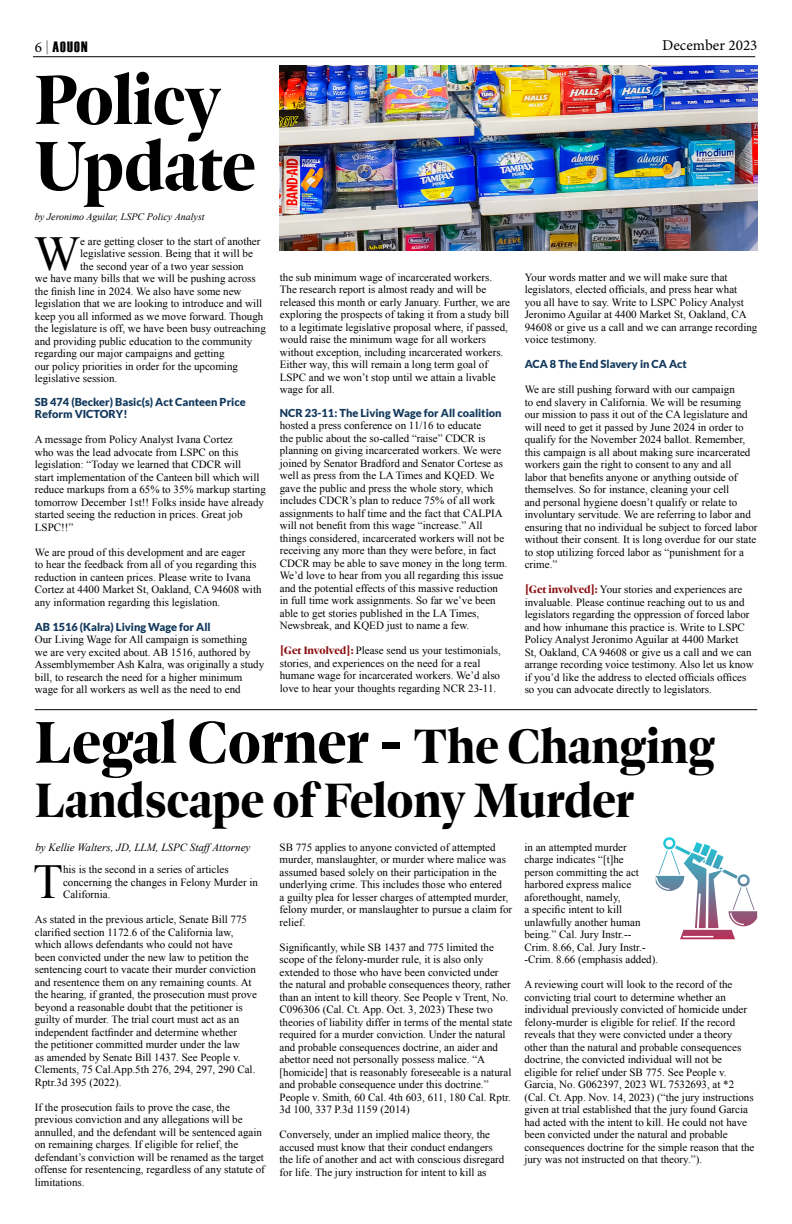
<style>
.page{position:relative;width:792px;height:1224px;background:#fff}
.page>*{position:absolute;margin:0;border:0;box-sizing:border-box;transform-origin:0 0}
.t1{font:700 72px/66px "Dejanire Headline";letter-spacing:-.01em;color:#000;scale:.96 1}
.t2{font:700 61px "Dejanire Headline";letter-spacing:-.01em;color:#000;scale:.96 1}
.t3{font:700 50px "Dejanire Headline";letter-spacing:-.01em;color:#000;scale:.96 1}
.t4{font:48.8px "Times New Roman";color:#000}
.t5{font:15px "Minion Variable Concept";color:#000}
.t6{font:15px "Haettenschweiler";letter-spacing:.075em;color:#000}
.t7{font:11px/12.5px "Times New Roman";color:#000}
.t8{font:900 11px/12.5px "Lato";color:#13395d}
.t9{font:italic 11px "Times New Roman";color:#000}
.t10{font:italic 10px "Times New Roman";color:#000}
.s1{font-family:"Minion Variable Concept"}
.s2{font-family:"Graphik";font-weight:200}
.s3{font-family:"Dejanire Headline";font-weight:700;color:#8b0f12}
.s4{font-size:50px}
</style>
<div class="page">
<hr style="left:33px;top:57px;width:722px;height:1px;background:#000">
<hr style="left:35px;top:709px;width:722px;height:1px;background:#000">
<svg style="left:656px;top:837px;width:101px;height:102px"></svg>
<img style="left:280px;top:65px;width:478px;height:186px">
<h3 class="t6" style="left:35px;top:37px;width:54px"><span class="s1">6</span> <span class="s2">|</span> AOUON</h3>
<h3 class="t5" style="left:662px;top:35px;width:97px">December 2023</h3>
<h1 class="t1" style="left:35px;top:66px;width:232px">Policy<br>Update</h1>
<p class="t10" style="left:35px;top:210px;width:171px">by Jeronimo Aguilar, LSPC Policy Analyst</p>
<h3 class="t4" style="left:34px;top:221px;width:48px">W</h3>
<p class="t7" style="left:80px;top:235px;width:182px">e are getting closer to the start of another</p>
<p class="t7" style="left:80px;top:247px;width:174px">legislative session. Being that it will be</p>
<p class="t7" style="left:80px;top:260px;width:165px">the second year of a two year session</p>
<p class="t7" style="left:35px;top:272px;width:222px">we have many bills that we will be pushing across</p>
<p class="t7" style="left:35px;top:285px;width:208px">the finish line in 2024. We also have some new</p>
<p class="t7" style="left:35px;top:297px;width:229px">legislation that we are looking to introduce and will</p>
<p class="t7" style="left:35px;top:310px;width:230px">keep you all informed as we move forward. Though</p>
<p class="t7" style="left:35px;top:322px;width:233px">the legislature is off, we have been busy outreaching</p>
<p class="t7" style="left:35px;top:335px;width:219px">and providing public education to the community</p>
<p class="t7" style="left:35px;top:347px;width:191px">regarding our major campaigns and getting</p>
<p class="t7" style="left:35px;top:360px;width:205px">our policy priorities in order for the upcoming</p>
<p class="t7" style="left:35px;top:372px;width:84px">legislative session.</p>
<p class="t8" style="left:35px;top:395px;width:212px">SB 474 (Becker) Basic(s) Act Canteen Price<br>Reform VICTORY!</p>
<p class="t7" style="left:35px;top:433px;width:232px">A message from Policy Analyst Ivana Cortez<br>who was the lead advocate from LSPC on this legislation: “Today we learned that CDCR will<br>start implementation of the Canteen bill which will reduce markups from a 65% to 35% markup starting tomorrow December 1st!! Folks inside have already started seeing the reduction in prices. Great job LSPC!!”</p>
<p class="t7" style="left:35px;top:546px;width:228px">We are proud of this development and are eager<br>to hear the feedback from all of you regarding this reduction in canteen prices. Please write to Ivana Cortez at 4400 Market St, Oakland, CA 94608 with any information regarding this legislation.</p>
<p class="t8" style="left:35px;top:620px;width:177px">AB 1516 (Kalra) Living Wage for All</p>
<p class="t7" style="left:35px;top:633px;width:231px">Our Living Wage for All campaign is something<br>we are very excited about. AB 1516, authored by Assemblymember Ash Kalra, was originally a study bill, to research the need for a higher minimum wage for all workers as well as the need to end</p>
<p class="t7" style="left:280px;top:271px;width:232px">the sub minimum wage of incarcerated workers.<br>The research report is almost ready and will be released this month or early January. Further, we are exploring the prospects of taking it from a study bill to a legitimate legislative proposal where, if passed, would raise the minimum wage for all workers without exception, including incarcerated workers.<br>Either way, this will remain a long term goal of LSPC and we won’t stop until we attain a livable wage for all.</p>
<p class="t8" style="left:280px;top:406px;width:223px">NCR 23-11: The Living Wage for All coalition</p>
<p class="t7" style="left:280px;top:419px;width:229px">hosted a press conference on 11/16 to educate<br>the public about the so-called “raise” CDCR is planning on giving incarcerated workers. We were joined by Senator Bradford and Senator Cortese as well as press from the LA Times and KQED. We gave the public and press the whole story, which includes CDCR’s plan to reduce 75% of all work assignments to half time and the fact that CALPIA will not benefit from this wage “increase.” All things considered, incarcerated workers will not be receiving any more than they were before, in fact CDCR may be able to save money in the long term.<br>We’d love to hear from you all regarding this issue and the potential effects of this massive reduction in full time work assignments. So far we’ve been able to get stories published in the LA Times, Newsbreak, and KQED just to name a few.</p>
<p class="t7" style="left:280px;top:644px;width:223px"><span class="s3">[Get Involved]:</span> Please send us your testimonials, stories, and experiences on the need for a real humane wage for incarcerated workers. We’d also love to hear your thoughts regarding NCR 23-11.</p>
<p class="t7" style="left:525px;top:271px;width:234px">Your words matter and we will make sure that legislators, elected officials, and press hear what<br>you all have to say. Write to LSPC Policy Analyst Jeronimo Aguilar at 4400 Market St, Oakland, CA 94608 or give us a call and we can arrange recording voice testimony.</p>
<p class="t8" style="left:525px;top:358px;width:164px">ACA 8 The End Slavery in CA Act</p>
<p class="t7" style="left:525px;top:383px;width:234px">We are still pushing forward with our campaign<br>to end slavery in California. We will be resuming our mission to pass it out of the CA legislature and will need to get it passed by June 2024 in order to qualify for the November 2024 ballot. Remember, this campaign is all about making sure incarcerated workers gain the right to consent to any and all<br>labor that benefits anyone or anything outside of themselves. So for instance, cleaning your cell<br>and personal hygiene doesn’t qualify or relate to involuntary servitude. We are referring to labor and ensuring that no individual be subject to forced labor without their consent. It is long overdue for our state to stop utilizing forced labor as “punishment for a crime.”</p>
<p class="t7" style="left:525px;top:583px;width:231px"><span class="s3">[Get involved]:</span> Your stories and experiences are invaluable. Please continue reaching out to us and legislators regarding the oppression of forced labor and how inhumane this practice is. Write to LSPC Policy Analyst Jeronimo Aguilar at 4400 Market<br>St, Oakland, CA 94608 or give us a call and we can arrange recording voice testimony. Also let us know if you’d like the address to elected officials offices so you can advocate directly to legislators.</p>
<h2 class="t2" style="left:35px;top:705px;width:710px">Legal Corner - <span class="s4">The Changing</span></h2>
<h3 class="t3" style="left:35px;top:770px;width:626px">Landscape of Felony Murder</h3>
<p class="t9" style="left:35px;top:839px;width:217px">by Kellie Walters, JD, LLM, LSPC Staff Attorney</p>
<h3 class="t4" style="left:33px;top:849px;width:31px">T</h3>
<p class="t7" style="left:63px;top:863px;width:196px">his is the second in a series of articles concerning the changes in Felony Murder in<br>California.</p>
<p class="t7" style="left:35px;top:913px;width:224px">As stated in the previous article, Senate Bill 775 clarified section 1172.6 of the California law, which allows defendants who could not have<br>been convicted under the new law to petition the sentencing court to vacate their murder conviction and resentence them on any remaining counts. At the hearing, if granted, the prosecution must prove beyond a reasonable doubt that the petitioner is guilty of murder. The trial court must act as an independent factfinder and determine whether<br>the petitioner committed murder under the law<br>as amended by Senate Bill 1437. See People v.<br>Clements, 75 Cal.App.5th 276, 294, 297, 290 Cal.<br>Rptr.3d 395 (2022).</p>
<p class="t7" style="left:35px;top:1101px;width:232px">If the prosecution fails to prove the case, the previous conviction and any allegations will be annulled, and the defendant will be sentenced again on remaining charges. If eligible for relief, the defendant’s conviction will be renamed as the target offense for resentencing, regardless of any statute of limitations.</p>
<p class="t7" style="left:280px;top:841px;width:234px">SB 775 applies to anyone convicted of attempted murder, manslaughter, or murder where malice was assumed based solely on their participation in the underlying crime. This includes those who entered<br>a guilty plea for lesser charges of attempted murder, felony murder, or manslaughter to pursue a claim for relief.</p>
<p class="t7" style="left:280px;top:941px;width:234px">Significantly, while SB 1437 and 775 limited the scope of the felony-murder rule, it is also only extended to those who have been convicted under the natural and probable consequences theory, rather than an intent to kill theory. See People v Trent, No.<br>C096306 (Cal. Ct. App. Oct. 3, 2023) These two theories of liability differ in terms of the mental state required for a murder conviction. Under the natural and probable consequences doctrine, an aider and abettor need not personally possess malice. “A [homicide] that is reasonably foreseeable is a natural and probable consequence under this doctrine.” People v. Smith, 60 Cal. 4th 603, 611, 180 Cal. Rptr.<br>3d 100, 337 P.3d 1159 (2014)</p>
<p class="t7" style="left:280px;top:1128px;width:226px">Conversely, under an implied malice theory, the accused must know that their conduct endangers the life of another and act with conscious disregard for life. The jury instruction for intent to kill as</p>
<p class="t7" style="left:524px;top:841px;width:135px">in an attempted murder charge indicates “[t]he<br>person committing the act harbored express malice aforethought, namely,<br>a specific intent to kill unlawfully another human being.” Cal. Jury Instr.--<br>Crim. 8.66, Cal. Jury Instr.- -Crim. 8.66 (emphasis added).</p>
<p class="t7" style="left:524px;top:978px;width:232px">A reviewing court will look to the record of the convicting trial court to determine whether an individual previously convicted of homicide under felony-murder is eligible for relief. If the record reveals that they were convicted under a theory other than the natural and probable consequences doctrine, the convicted individual will not be eligible for relief under SB 775. See People v.<br>Garcia, No. G062397, 2023 WL 7532693, at *2 (Cal. Ct. App. Nov. 14, 2023) (“the jury instructions given at trial established that the jury found Garcia had acted with the intent to kill. He could not have been convicted under the natural and probable consequences doctrine for the simple reason that the jury was not instructed on that theory.”).</p>
</div>
